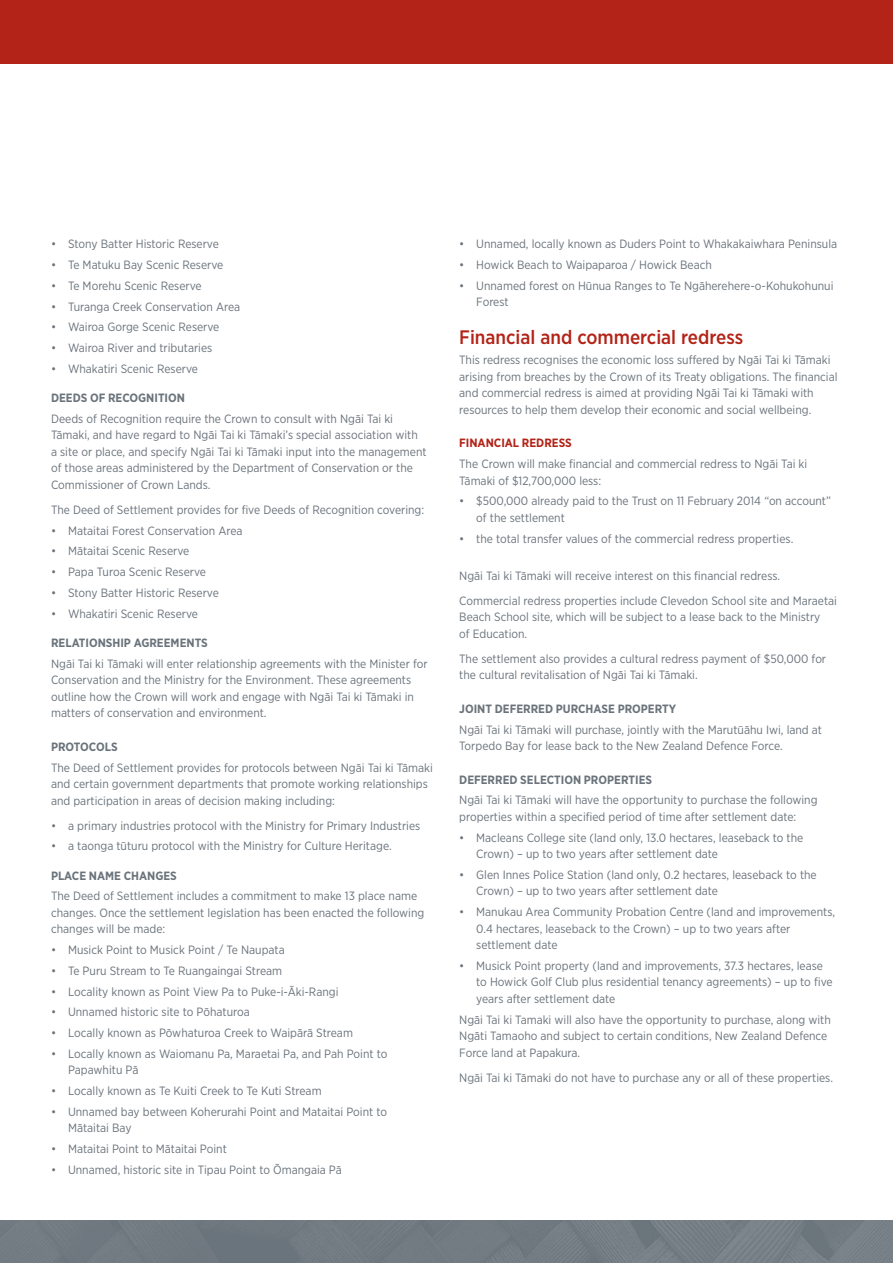
<style>
.page{position:relative;width:893px;height:1263px;background:#fff}
.page>*{position:absolute;margin:0;border:0;box-sizing:border-box;transform-origin:0 0}
.t1{font:500 19.5px "Gotham Narrow";color:#b32317}
.t2{font:12px/16.5px "Gotham Narrow";color:#6a737b}
.t3{font:700 12px "Gotham Narrow";color:#6a737b}
.t4{font:700 12px "Gotham Narrow";color:#b32317}
</style>
<div class="page">
<div style="left:0;top:0;width:893px;height:64px;background:#b32317"></div>
<img style="left:0;top:1220px;width:893px;height:43px">
<p class="t2" style="left:51px;top:236px;width:169px">• Stony Batter Historic Reserve</p>
<p class="t2" style="left:51px;top:256px;width:174px">• Te Matuku Bay Scenic Reserve</p>
<p class="t2" style="left:51px;top:277px;width:152px">• Te Morehu Scenic Reserve</p>
<p class="t2" style="left:51px;top:298px;width:191px">• Turanga Creek Conservation Area</p>
<p class="t2" style="left:51px;top:319px;width:170px">• Wairoa Gorge Scenic Reserve</p>
<p class="t2" style="left:51px;top:339px;width:163px">• Wairoa River and tributaries</p>
<p class="t2" style="left:51px;top:360px;width:148px">• Whakatiri Scenic Reserve</p>
<p class="t3" style="left:51px;top:390px;width:136px">DEEDS OF RECOGNITION</p>
<p class="t2" style="left:51px;top:410px;width:377px">Deeds of Recognition require the Crown to consult with Ngāi Tai ki Tāmaki, and have regard to Ngāi Tai ki Tāmaki’s special association with a site or place, and specify Ngāi Tai ki Tāmaki input into the management of those areas administered by the Department of Conservation or the Commissioner of Crown Lands.</p>
<p class="t2" style="left:51px;top:501px;width:375px">The Deed of Settlement provides for five Deeds of Recognition covering:</p>
<p class="t2" style="left:51px;top:522px;width:193px">• Mataitai Forest Conservation Area</p>
<p class="t2" style="left:51px;top:543px;width:140px">• Mātaitai Scenic Reserve</p>
<p class="t2" style="left:51px;top:563px;width:157px">• Papa Turoa Scenic Reserve</p>
<p class="t2" style="left:51px;top:584px;width:169px">• Stony Batter Historic Reserve</p>
<p class="t2" style="left:51px;top:605px;width:148px">• Whakatiri Scenic Reserve</p>
<p class="t3" style="left:51px;top:635px;width:158px">RELATIONSHIP AGREEMENTS</p>
<p class="t2" style="left:51px;top:655px;width:378px">Ngāi Tai ki Tāmaki will enter relationship agreements with the Minister for Conservation and the Ministry for the Environment. These agreements outline how the Crown will work and engage with Ngāi Tai ki Tāmaki in matters of conservation and environment.</p>
<p class="t3" style="left:51px;top:739px;width:68px">PROTOCOLS</p>
<p class="t2" style="left:51px;top:759px;width:383px">The Deed of Settlement provides for protocols between Ngāi Tai ki Tāmaki and certain government departments that promote working relationships and participation in areas of decision making including:</p>
<p class="t2" style="left:51px;top:817px;width:371px">• a primary industries protocol with the Ministry for Primary Industries</p>
<p class="t2" style="left:51px;top:837px;width:342px">• a taonga tūturu protocol with the Ministry for Culture Heritage.</p>
<p class="t3" style="left:51px;top:868px;width:127px">PLACE NAME CHANGES</p>
<p class="t2" style="left:51px;top:887px;width:375px">The Deed of Settlement includes a commitment to make 13 place name changes. Once the settlement legislation has been enacted the following changes will be made:</p>
<p class="t2" style="left:51px;top:941px;width:235px">• Musick Point to Musick Point / Te Naupata</p>
<p class="t2" style="left:51px;top:962px;width:233px">• Te Puru Stream to Te Ruangaingai Stream</p>
<p class="t2" style="left:51px;top:983px;width:289px">• Locality known as Point View Pa to Puke-i-Āki-Rangi</p>
<p class="t2" style="left:51px;top:1003px;width:200px">• Unnamed historic site to Pōhaturoa</p>
<p class="t2" style="left:51px;top:1024px;width:303px">• Locally known as Pōwhaturoa Creek to Waipārā Stream</p>
<p class="t2" style="left:68px;top:1045px;width:321px;text-indent:-17px">• Locally known as Waiomanu Pa, Maraetai Pa, and Pah Point to<br>Papawhitu Pā</p>
<p class="t2" style="left:51px;top:1082px;width:272px">• Locally known as Te Kuiti Creek to Te Kuti Stream</p>
<p class="t2" style="left:68px;top:1103px;width:320px;text-indent:-17px">• Unnamed bay between Koherurahi Point and Mataitai Point to<br>Mātaitai Bay</p>
<p class="t2" style="left:51px;top:1140px;width:177px">• Mataitai Point to Mātaitai Point</p>
<p class="t2" style="left:51px;top:1161px;width:292px">• Unnamed, historic site in Tipau Point to Ōmangaia Pā</p>
<p class="t2" style="left:459px;top:236px;width:379px">• Unnamed, locally known as Duders Point to Whakakaiwhara Peninsula</p>
<p class="t2" style="left:459px;top:256px;width:254px">• Howick Beach to Waipaparoa / Howick Beach</p>
<p class="t2" style="left:476px;top:277px;width:359px;text-indent:-17px">• Unnamed forest on Hūnua Ranges to Te Ngāherehere-o-Kohukohunui<br>Forest</p>
<h1 class="t1" style="left:459px;top:324px;width:285px">Financial and commercial redress</h1>
<p class="t2" style="left:459px;top:352px;width:380px">This redress recognises the economic loss suffered by Ngāi Tai ki Tāmaki arising from breaches by the Crown of its Treaty obligations. The financial and commercial redress is aimed at providing Ngāi Tai ki Tāmaki with resources to help them develop their economic and social wellbeing.</p>
<p class="t4" style="left:459px;top:435px;width:114px">FINANCIAL REDRESS</p>
<p class="t2" style="left:459px;top:455px;width:350px">The Crown will make financial and commercial redress to Ngāi Tai ki<br>Tāmaki of $12,700,000 less:</p>
<p class="t2" style="left:476px;top:493px;width:356px;text-indent:-17px">• $500,000 already paid to the Trust on 11 February 2014 “on account” of the settlement</p>
<p class="t2" style="left:459px;top:530px;width:336px">• the total transfer values of the commercial redress properties.</p>
<p class="t2" style="left:459px;top:563px;width:379px;line-height:25px">Ngāi Tai ki Tāmaki will receive interest on this financial redress.<br>Commercial redress properties include Clevedon School site and Maraetai</p>
<p class="t2" style="left:459px;top:609px;width:363px">Beach School site, which will be subject to a lease back to the Ministry of Education.</p>
<p class="t2" style="left:459px;top:650px;width:368px">The settlement also provides a cultural redress payment of $50,000 for the cultural revitalisation of Ngāi Tai ki Tāmaki.</p>
<p class="t3" style="left:459px;top:701px;width:218px">JOINT DEFERRED PURCHASE PROPERTY</p>
<p class="t2" style="left:459px;top:721px;width:364px">Ngāi Tai ki Tāmaki will purchase, jointly with the Marutūāhu Iwi, land at<br>Torpedo Bay for lease back to the New Zealand Defence Force.</p>
<p class="t3" style="left:459px;top:772px;width:194px">DEFERRED SELECTION PROPERTIES</p>
<p class="t2" style="left:459px;top:792px;width:360px">Ngāi Tai ki Tāmaki will have the opportunity to purchase the following properties within a specified period of time after settlement date:</p>
<p class="t2" style="left:476px;top:829px;width:329px;text-indent:-17px">• Macleans College site (land only, 13.0 hectares, leaseback to the<br>Crown) – up to two years after settlement date</p>
<p class="t2" style="left:476px;top:866px;width:342px;text-indent:-17px">• Glen Innes Police Station (land only, 0.2 hectares, leaseback to the<br>Crown) – up to two years after settlement date</p>
<p class="t2" style="left:476px;top:903px;width:360px;text-indent:-17px">• Manukau Area Community Probation Centre (land and improvements,<br>0.4 hectares, leaseback to the Crown) – up to two years after settlement date</p>
<p class="t2" style="left:476px;top:957px;width:358px;text-indent:-17px">• Musick Point property (land and improvements, 37.3 hectares, lease to Howick Golf Club plus residential tenancy agreements) – up to five years after settlement date</p>
<p class="t2" style="left:459px;top:1011px;width:373px">Ngāi Tai ki Tamaki will also have the opportunity to purchase, along with<br>Ngāti Tamaoho and subject to certain conditions, New Zealand Defence<br>Force land at Papakura.</p>
<p class="t2" style="left:459px;top:1069px;width:375px">Ngāi Tai ki Tāmaki do not have to purchase any or all of these properties.</p>
</div>
